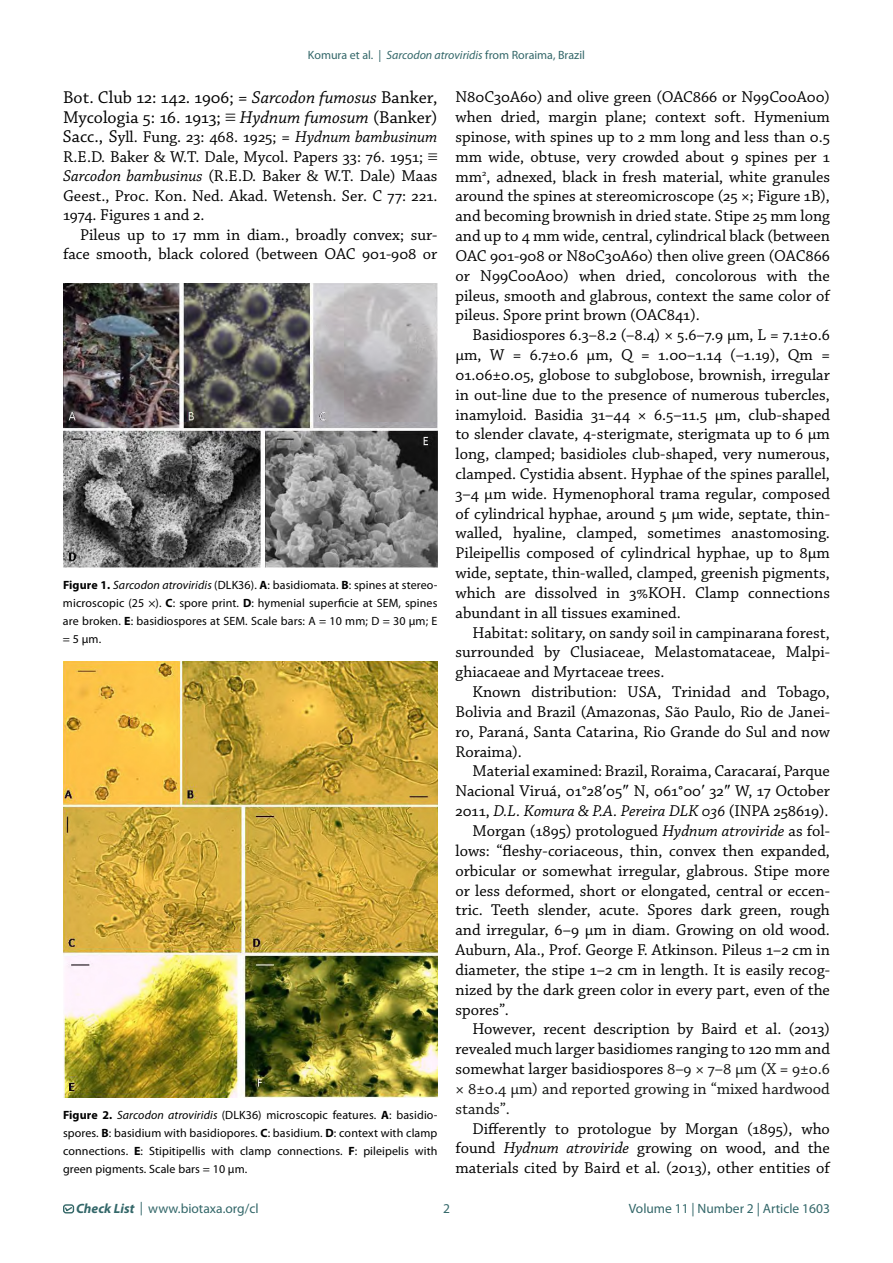
<style>
.page{position:relative;width:893px;height:1263px;background:#fff}
.page>*{position:absolute;margin:0;border:0;box-sizing:border-box;transform-origin:0 0}
.Body{font:18px/19.5px "Chaparral Pro";color:#000}
.Body-2{font:16.5px/19.8px "Chaparral Pro";color:#000;text-align:justify}
.t1{font:13.5px "Myriad Pro";color:#336769}
.Captions{font:12px/18px "Myriad Pro";letter-spacing:.01em;color:#000;text-align:justify}
.t2{font:12px "Myriad Pro";color:#336769}
.s1{font-style:italic}
.s2{font-family:"Times New Roman"}
.s3{color:#131413}
.s4{font-size:18px}
.s5{font-weight:700}
.s6{font-weight:700;font-style:italic}
</style>
<div class="page">
<div style="left:63px;top:1204px;width:11px;height:9px;border:1px solid #336767;border-radius:2px"></div>
<svg style="left:64px;top:1206px;width:9px;height:6px"></svg>
<img style="left:63px;top:283px;width:374px;height:284px">
<img style="left:63px;top:661px;width:374px;height:436px">
<p class="t2" style="left:308px;top:47px;width:279px">Komura et al. | <span class="s1">Sarcodon atroviridis</span> from Roraima, Brazil</p>
<p class="Body-2" style="left:455px;top:88px;width:376px">N80C30A60) and olive green (OAC866 or N99C00A00) when dried, margin plane; context soft. Hymenium spinose, with spines up to 2 mm long and less than 0.5 mm wide, obtuse, very crowded about 9 spines per 1 mm<sup>2</sup>, adnexed, black in fresh material, white granules around the spines at stereomicroscope (25 ×; Figure 1B), and becoming brownish in dried state. Stipe 25 mm long and up to 4 mm wide, central, cylindrical black (between OAC 901-908 or N80C30A60) then olive green (OAC866 or N99C00A00) when dried, concolorous with the pileus, smooth and glabrous, context the same color of pileus. Spore print brown (OAC841).</p>
<p class="Body-2" style="left:455px;top:326px;width:376px;text-indent:17px">Basidiospores 6.3–8.2 (–8.4) × 5.6–7.9 μm, L = 7.1±0.6 μm, W = 6.7±0.6 μm, Q = 1.00–1.14 (–1.19), Qm = 01.06±0.05, globose to subglobose, brownish, irregular in out-line due to the presence of numerous tubercles, inamyloid. Basidia 31–44 × 6.5–11.5 μm, club-shaped to slender clavate, 4-sterigmate, sterigmata up to 6 μm long, clamped; basidioles club-shaped, very numerous, clamped. Cystidia absent. Hyphae of the spines parallel, 3–4 µm wide. Hymenophoral trama regular, composed of cylindrical hyphae, around 5 μm wide, septate, thin&shy;walled, hyaline, clamped, sometimes anastomosing.<br>Pileipellis composed of cylindrical hyphae, up to 8μm wide, septate, thin-walled, clamped, greenish pigments, which are dissolved in 3%KOH. Clamp connections abundant in all tissues examined.</p>
<p class="Body-2" style="left:455px;top:623px;width:376px;text-indent:17px">Habitat: solitary, on sandy soil in campinarana forest, surrounded by Clusiaceae, Melastomataceae, Malpi&shy;ghiacaeae and Myrtaceae trees.</p>
<p class="Body-2" style="left:455px;top:683px;width:376px;text-indent:17px">Known distribution: USA, Trinidad and Tobago, Bolivia and Brazil (Amazonas, São Paulo, Rio de Janei&shy;ro, Paraná, Santa Catarina, Rio Grande do Sul and now Roraima).</p>
<p class="Body-2" style="left:455px;top:762px;width:376px;text-indent:17px">Material examined: Brazil, Roraima, Caracaraí, Parque Nacional Viruá, 01°28<span class="s2">′</span>05<span class="s2">″</span> N, 061°00<span class="s2">′</span> 32<span class="s2">″</span> W, 17 October 2011, <span class="s1">D.L. Komura &amp; P.A. Pereira DLK 036</span> (INPA 258619).</p>
<p class="Body-2" style="left:455px;top:821px;width:376px;text-indent:17px">Morgan (1895) protologued <span class="s1">Hydnum atroviride</span> as fol&shy;lows: “fleshy-coriaceous, thin, convex then expanded, orbicular or somewhat irregular, glabrous. Stipe more or less deformed, short or elongated, central or eccen&shy;tric. Teeth slender, acute. Spores dark green, rough and irregular, 6–9 μm in diam. Growing on old wood.<br>Auburn, Ala., Prof. George F. Atkinson. Pileus 1–2 cm in diameter, the stipe 1–2 cm in length. It is easily recog&shy;nized by the dark green color in every part, even of the spores”.</p>
<p class="Body-2" style="left:455px;top:1020px;width:376px;text-indent:17px">However, recent description by Baird et al. (2013) revealed much larger basidiomes ranging to 120 mm and somewhat larger basidiospores <span class="s3">8–9 × 7–8 μm (X = 9±0.6 × 8±0.4 μm) and reported growing in “mixed hardwood stands”.</span></p>
<p class="Body-2" style="left:455px;top:1119px;width:376px;text-indent:17px">Differently to protologue by Morgan (1895), who found <span class="s1">Hydnum atroviride</span> growing on wood, and the materials cited by Baird et al. (2013), other entities of</p>
<p class="Body" style="left:63px;top:89px;width:376px">Bot. Club 12: 142. 1906; = <span class="s1">Sarcodon fumosus</span> Banker,<br>Mycologia 5: 16. 1913; <span class="s2">≡</span> <span class="s1">Hydnum fumosum</span> (Banker)</p>
<p class="Body-2" style="left:63px;top:128px;width:376px"><span class="s4">Sacc., S</span>yll. Fung. 23: 468. 1925; = <span class="s1">Hydnum bambusinum </span>R.E.D. Baker &amp; W.T. Dale, Mycol. Papers 33: 76. 1951; <span class="s2">≡ </span><span class="s1">Sarcodon bambusinus</span> (R.E.D. Baker &amp; W.T. Dale) Maas Geest., Proc. Kon. Ned. Akad. Wetensh. Ser. C 77: 221.<br>1974. Figures 1 and 2.</p>
<p class="Body-2" style="left:63px;top:226px;width:376px;text-align:right">Pileus up to 17 mm in diam., broadly convex; sur&shy;face smooth, black colored (between OAC 901-908 or</p>
<p class="Captions" style="left:63px;top:576px;width:376px"><span class="s5">Figure 1.</span> <span class="s1">Sarcodon atroviridis</span> (DLK36). <span class="s5">A</span>: basidiomata. <span class="s5">B</span>: spines at stereo&shy;microscopic (25 ×). <span class="s5">C</span>: spore print. <span class="s5">D</span>: hymenial superficie at SEM, spines are broken. <span class="s5">E</span>: basidiospores at SEM. Scale bars: A = 10 mm; D = 30 µm; E = 5 µm.</p>
<p class="Captions" style="left:63px;top:1106px;width:376px"><span class="s5">Figure 2.</span> <span class="s1">Sarcodon atroviridis</span> (DLK36) microscopic features. <span class="s5">A</span>: basidio&shy;spores. <span class="s5">B</span>: basidium with basidiopores. <span class="s5">C</span>: basidium. <span class="s5">D</span>: context with clamp connections. <span class="s5">E</span>: Stipitipellis with clamp connections. <span class="s5">F</span>: pileipelis with green pigments. Scale bars = 10 µm.</p>
<p class="t1" style="left:76px;top:1200px;width:184px"><span class="s6">Check List</span> | www.biotaxa.org/cl</p>
<p class="t1" style="left:443px;top:1200px;width:8px">2</p>
<p class="t1" style="left:629px;top:1200px;width:203px">Volume 11 | Number 2 | Article 1603</p>
</div>
